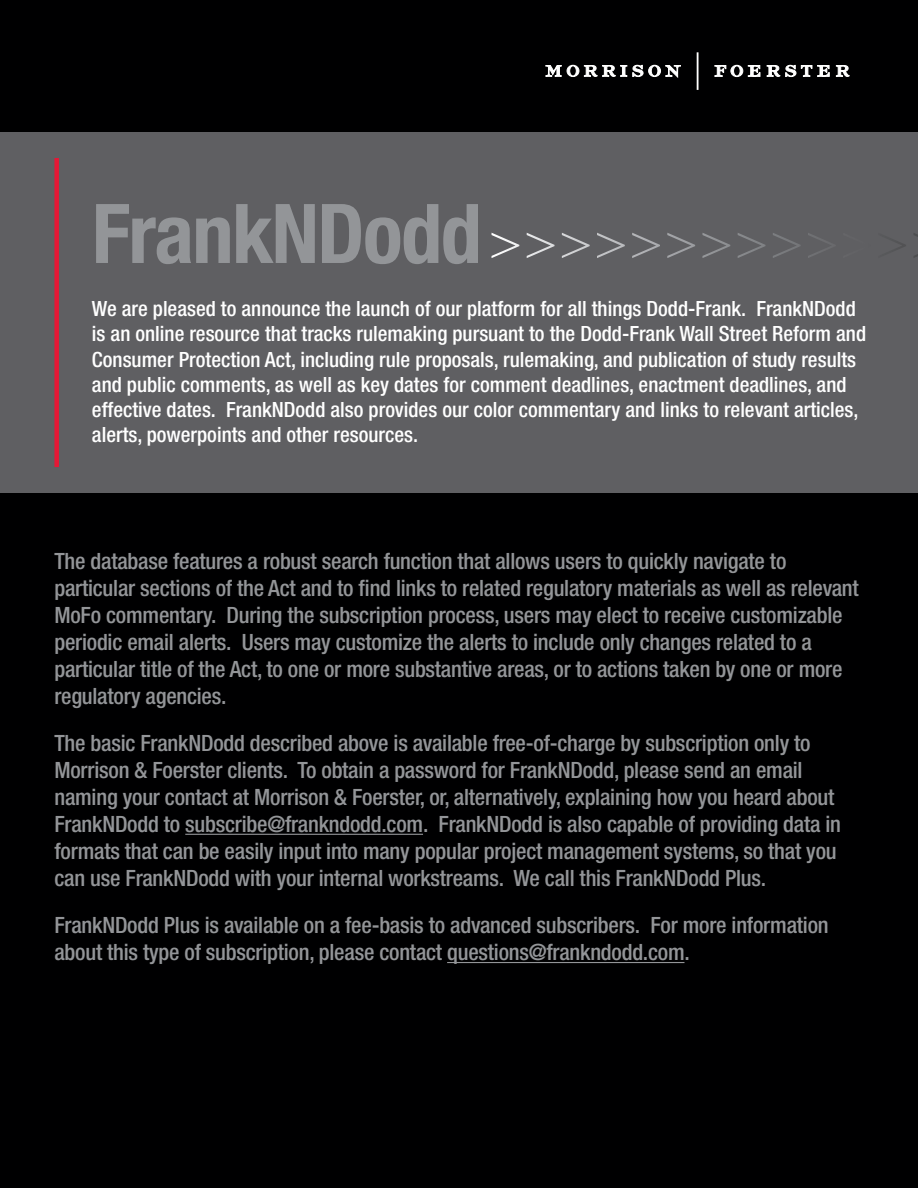
<style>
.page{position:relative;width:918px;height:1188px;background:#000001}
.page>*{position:absolute;margin:0;border:0;box-sizing:border-box;transform-origin:0 0}
.t1{font:52.95px "Times New Roman";color:#fff}
.t2{font:500 condensed 22.5px/27px "Helvetica Neue LT Std";letter-spacing:-.01em;color:#939598}
.t3{font:500 condensed 21px/25.2px "Helvetica Neue LT Std";color:#fff}
.s1{font-family:"Helvetica Neue LT Std";font-weight:700;font-stretch:condensed;font-size:82.5px;color:#939598}
</style>
<div class="page">
<div style="left:0;top:132px;width:918px;height:361px;background:#5f5f62"></div>
<svg style="left:546px;top:65px;width:135px;height:12px"></svg>
<svg style="left:714px;top:65px;width:46px;height:12px"></svg>
<svg style="left:767px;top:65px;width:63px;height:12px"></svg>
<svg style="left:836px;top:65px;width:13px;height:12px"></svg>
<hr style="left:697px;top:52px;width:2px;height:38px;background:#fff">
<hr style="left:185px;top:834px;width:238px;height:1px;background:#939598">
<hr style="left:447px;top:962px;width:238px;height:1px;background:#939598">
<div style="left:54px;top:158px;width:5px;height:309px;background:#e51836"></div>
<h1 class="t1" style="left:92px;top:210px;width:817px"><span class="s1">FrankNDodd</span>&gt;&gt;&gt;&gt;&gt;&gt;&gt;&gt;&gt;&gt;&gt;&gt;</h1>
<p class="t3" style="left:92px;top:296px;width:776px">We are pleased to announce the launch of our platform for all things Dodd-Frank. FrankNDodd is an online resource that tracks rulemaking pursuant to the Dodd-Frank Wall Street Reform and Consumer Protection Act, including rule proposals, rulemaking, and publication of study results and public comments, as well as key dates for comment deadlines, enactment deadlines, and effective dates. FrankNDodd also provides our color commentary and links to relevant articles, alerts, powerpoints and other resources.</p>
<p class="t2" style="left:54px;top:547px;width:806px">The database features a robust search function that allows users to quickly navigate to particular sections of the Act and to find links to related regulatory materials as well as relevant MoFo commentary. During the subscription process, users may elect to receive customizable periodic email alerts. Users may customize the alerts to include only changes related to a particular title of the Act, to one or more substantive areas, or to actions taken by one or more regulatory agencies.</p>
<p class="t2" style="left:54px;top:729px;width:788px">The basic FrankNDodd described above is available free-of-charge by subscription only to Morrison &amp; Foerster clients. To obtain a password for FrankNDodd, please send an email naming your contact at Morrison &amp; Foerster, or, alternatively, explaining how you heard about FrankNDodd to subscribe@frankndodd.com. FrankNDodd is also capable of providing data in formats that can be easily input into many popular project management systems, so that you can use FrankNDodd with your internal workstreams. We call this FrankNDodd Plus.</p>
<p class="t2" style="left:54px;top:912px;width:776px">FrankNDodd Plus is available on a fee-basis to advanced subscribers. For more information about this type of subscription, please contact questions@frankndodd.com.</p>
</div>
